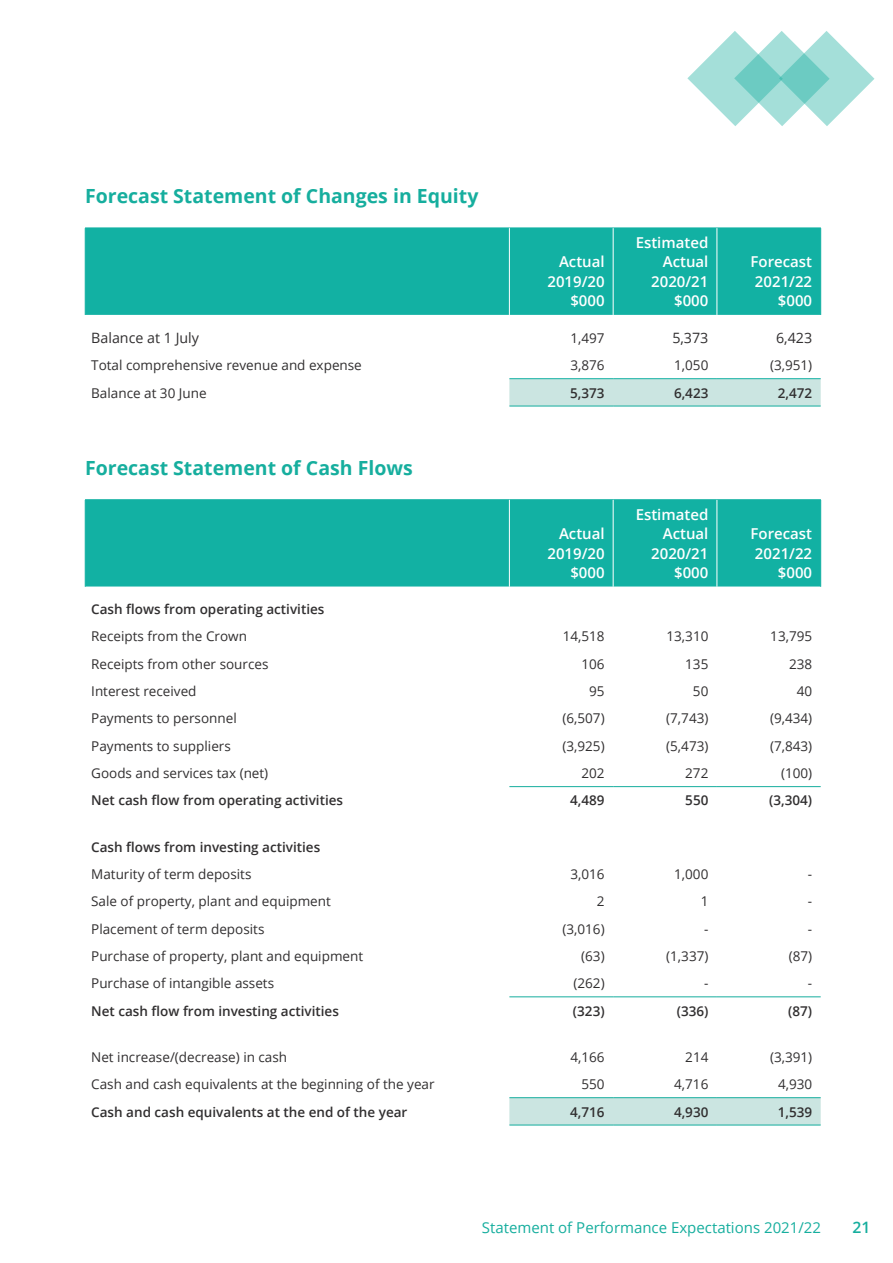
<style>
.page{position:relative;width:893px;height:1263px;background:#fff}
.page>*{position:absolute;margin:0;border:0;box-sizing:border-box;transform-origin:0 0}
.t1{font:700 19.5px "Open Sans";color:#16ae9e}
.t2{font:600 15.75px "Open Sans";color:#16ae9e}
.t3{font:600 15px/19.5px "Open Sans";color:#fff;text-align:right}
.t4{font:15px "Open Sans";color:#16ae9e}
.t5{font:14.25px "Open Sans";color:#312f30}
.t6{font:13.5px "Open Sans";color:#312f30}
.t7{font:600 13.5px "Open Sans";color:#312f30}
</style>
<div class="page">
<svg style="left:687px;top:31px;width:187px;height:95px"></svg>
<div style="left:86px;top:229px;width:734px;height:86px;background:#12b1a3"></div>
<svg style="left:509px;top:379px;width:312px;height:27px;background:#c6e3df"></svg>
<hr style="left:85px;top:228px;width:424px;height:1px;background:#12b1a3">
<hr style="left:85px;top:228px;width:1px;height:87px;background:#12b1a3">
<hr style="left:509px;top:228px;width:104px;height:1px;background:#12b1a3">
<hr style="left:613px;top:228px;width:104px;height:1px;background:#12b1a3">
<hr style="left:717px;top:228px;width:104px;height:1px;background:#12b1a3">
<hr style="left:820px;top:228px;width:1px;height:87px;background:#12b1a3">
<hr style="left:509px;top:228px;width:1px;height:87px;background:#fff">
<hr style="left:613px;top:228px;width:1px;height:87px;background:#fff">
<hr style="left:716px;top:228px;width:1px;height:87px;background:#fff">
<hr style="left:509px;top:378px;width:104px;height:1px;background:#12b1a3">
<hr style="left:613px;top:378px;width:104px;height:1px;background:#12b1a3">
<hr style="left:717px;top:378px;width:104px;height:1px;background:#12b1a3">
<hr style="left:509px;top:406px;width:104px;height:1px;background:#16ae9e">
<hr style="left:613px;top:406px;width:104px;height:1px;background:#16ae9e">
<hr style="left:717px;top:406px;width:104px;height:1px;background:#16ae9e">
<div style="left:86px;top:500px;width:734px;height:87px;background:#12b1a3"></div>
<svg style="left:509px;top:1098px;width:312px;height:27px;background:#c6e3df"></svg>
<hr style="left:85px;top:499px;width:424px;height:1px;background:#12b1a3">
<hr style="left:85px;top:500px;width:1px;height:87px;background:#12b1a3">
<hr style="left:509px;top:499px;width:104px;height:1px;background:#12b1a3">
<hr style="left:613px;top:499px;width:104px;height:1px;background:#12b1a3">
<hr style="left:717px;top:499px;width:104px;height:1px;background:#12b1a3">
<hr style="left:820px;top:500px;width:1px;height:87px;background:#12b1a3">
<hr style="left:509px;top:500px;width:1px;height:87px;background:#fff">
<hr style="left:613px;top:500px;width:1px;height:87px;background:#fff">
<hr style="left:716px;top:500px;width:1px;height:87px;background:#fff">
<hr style="left:509px;top:786px;width:104px;height:1px;background:#16ae9e">
<hr style="left:613px;top:786px;width:104px;height:1px;background:#16ae9e">
<hr style="left:717px;top:786px;width:104px;height:1px;background:#16ae9e">
<hr style="left:509px;top:996px;width:104px;height:1px;background:#16ae9e">
<hr style="left:613px;top:996px;width:104px;height:1px;background:#16ae9e">
<hr style="left:717px;top:996px;width:104px;height:1px;background:#16ae9e">
<hr style="left:509px;top:1097px;width:104px;height:1px;background:#16ae9e">
<hr style="left:613px;top:1097px;width:104px;height:1px;background:#16ae9e">
<hr style="left:717px;top:1097px;width:104px;height:1px;background:#16ae9e">
<hr style="left:509px;top:1125px;width:104px;height:1px;background:#16ae9e">
<hr style="left:613px;top:1125px;width:104px;height:1px;background:#16ae9e">
<hr style="left:717px;top:1125px;width:104px;height:1px;background:#16ae9e">
<h1 class="t1" style="left:85px;top:182px;width:395px">Forecast Statement of Changes in Equity</h1>
<p class="t3" style="left:547px;top:252px;width:59px">Actual<br>2019/20 $000</p>
<p class="t3" style="left:636px;top:232px;width:74px">Estimated<br>Actual<br>2020/21 $000</p>
<p class="t3" style="left:751px;top:252px;width:63px">Forecast<br>2021/22 $000</p>
<p class="t5" style="left:91px;top:328px;width:109px">Balance at 1 July</p>
<p class="t6" style="left:570px;top:328px;width:36px">1,497</p>
<p class="t5" style="left:672px;top:328px;width:38px">5,373</p>
<p class="t5" style="left:776px;top:328px;width:38px">6,423</p>
<p class="t6" style="left:91px;top:356px;width:272px">Total comprehensive revenue and expense</p>
<p class="t6" style="left:570px;top:356px;width:36px">3,876</p>
<p class="t6" style="left:674px;top:356px;width:36px">1,050</p>
<p class="t6" style="left:770px;top:356px;width:44px">(3,951)</p>
<p class="t6" style="left:91px;top:383px;width:117px">Balance at 30 June</p>
<p class="t7" style="left:570px;top:383px;width:36px">5,373</p>
<p class="t7" style="left:674px;top:383px;width:36px">6,423</p>
<p class="t7" style="left:778px;top:383px;width:36px">2,472</p>
<h1 class="t1" style="left:85px;top:454px;width:329px">Forecast Statement of Cash Flows</h1>
<p class="t3" style="left:547px;top:524px;width:59px">Actual<br>2019/20 $000</p>
<p class="t3" style="left:636px;top:504px;width:74px">Estimated<br>Actual<br>2020/21 $000</p>
<p class="t3" style="left:751px;top:524px;width:63px">Forecast<br>2021/22 $000</p>
<p class="t7" style="left:91px;top:600px;width:235px">Cash flows from operating activities</p>
<p class="t6" style="left:91px;top:627px;width:157px">Receipts from the Crown</p>
<p class="t6" style="left:563px;top:627px;width:43px">14,518</p>
<p class="t6" style="left:666px;top:627px;width:43px">13,310</p>
<p class="t6" style="left:770px;top:627px;width:43px">13,795</p>
<p class="t6" style="left:91px;top:655px;width:179px">Receipts from other sources</p>
<p class="t6" style="left:581px;top:655px;width:25px">106</p>
<p class="t6" style="left:685px;top:655px;width:25px">135</p>
<p class="t6" style="left:789px;top:655px;width:25px">238</p>
<p class="t6" style="left:91px;top:682px;width:107px">Interest received</p>
<p class="t6" style="left:589px;top:682px;width:17px">95</p>
<p class="t6" style="left:693px;top:682px;width:17px">50</p>
<p class="t6" style="left:797px;top:682px;width:17px">40</p>
<p class="t6" style="left:91px;top:709px;width:147px">Payments to personnel</p>
<p class="t6" style="left:562px;top:709px;width:44px">(6,507)</p>
<p class="t6" style="left:666px;top:709px;width:44px">(7,743)</p>
<p class="t6" style="left:770px;top:709px;width:44px">(9,434)</p>
<p class="t6" style="left:91px;top:737px;width:141px">Payments to suppliers</p>
<p class="t6" style="left:562px;top:737px;width:44px">(3,925)</p>
<p class="t6" style="left:666px;top:737px;width:44px">(5,473)</p>
<p class="t6" style="left:770px;top:737px;width:44px">(7,843)</p>
<p class="t6" style="left:91px;top:764px;width:179px">Goods and services tax (net)</p>
<p class="t6" style="left:581px;top:764px;width:25px">202</p>
<p class="t6" style="left:685px;top:764px;width:25px">272</p>
<p class="t6" style="left:781px;top:764px;width:33px">(100)</p>
<p class="t7" style="left:91px;top:791px;width:253px">Net cash flow from operating activities</p>
<p class="t7" style="left:570px;top:791px;width:36px">4,489</p>
<p class="t7" style="left:685px;top:791px;width:25px">550</p>
<p class="t7" style="left:769px;top:791px;width:44px">(3,304)</p>
<p class="t7" style="left:91px;top:837px;width:231px">Cash flows from investing activities</p>
<p class="t6" style="left:91px;top:865px;width:162px">Maturity of term deposits</p>
<p class="t6" style="left:570px;top:865px;width:36px">3,016</p>
<p class="t6" style="left:674px;top:865px;width:36px">1,000</p>
<p class="t6" style="left:808px;top:865px;width:6px">-</p>
<p class="t6" style="left:91px;top:892px;width:241px">Sale of property, plant and equipment</p>
<p class="t6" style="left:597px;top:892px;width:9px">2</p>
<p class="t6" style="left:701px;top:892px;width:9px">1</p>
<p class="t6" style="left:808px;top:892px;width:6px">-</p>
<p class="t6" style="left:91px;top:919px;width:175px">Placement of term deposits</p>
<p class="t6" style="left:562px;top:919px;width:44px">(3,016)</p>
<p class="t6" style="left:704px;top:919px;width:6px">-</p>
<p class="t6" style="left:808px;top:919px;width:6px">-</p>
<p class="t6" style="left:91px;top:947px;width:273px">Purchase of property, plant and equipment</p>
<p class="t6" style="left:581px;top:947px;width:25px">(63)</p>
<p class="t6" style="left:666px;top:947px;width:44px">(1,337)</p>
<p class="t6" style="left:789px;top:947px;width:25px">(87)</p>
<p class="t6" style="left:91px;top:974px;width:184px">Purchase of intangible assets</p>
<p class="t6" style="left:573px;top:974px;width:33px">(262)</p>
<p class="t6" style="left:704px;top:974px;width:6px">-</p>
<p class="t6" style="left:808px;top:974px;width:6px">-</p>
<p class="t7" style="left:91px;top:1001px;width:249px">Net cash flow from investing activities</p>
<p class="t7" style="left:573px;top:1001px;width:33px">(323)</p>
<p class="t7" style="left:677px;top:1001px;width:33px">(336)</p>
<p class="t7" style="left:788px;top:1001px;width:25px">(87)</p>
<p class="t6" style="left:91px;top:1048px;width:197px">Net increase/(decrease) in cash</p>
<p class="t6" style="left:570px;top:1048px;width:36px">4,166</p>
<p class="t6" style="left:685px;top:1048px;width:25px">214</p>
<p class="t6" style="left:770px;top:1048px;width:44px">(3,391)</p>
<p class="t6" style="left:91px;top:1075px;width:345px">Cash and cash equivalents at the beginning of the year</p>
<p class="t6" style="left:581px;top:1075px;width:25px">550</p>
<p class="t6" style="left:674px;top:1075px;width:36px">4,716</p>
<p class="t6" style="left:778px;top:1075px;width:36px">4,930</p>
<p class="t7" style="left:91px;top:1102px;width:318px">Cash and cash equivalents at the end of the year</p>
<p class="t7" style="left:570px;top:1102px;width:36px">4,716</p>
<p class="t7" style="left:674px;top:1102px;width:36px">4,930</p>
<p class="t7" style="left:778px;top:1102px;width:36px">1,539</p>
<p class="t4" style="left:482px;top:1217px;width:341px">Statement of Performance Expectations 2021/22</p>
<p class="t2" style="left:852px;top:1216px;width:19px">21</p>
</div>
